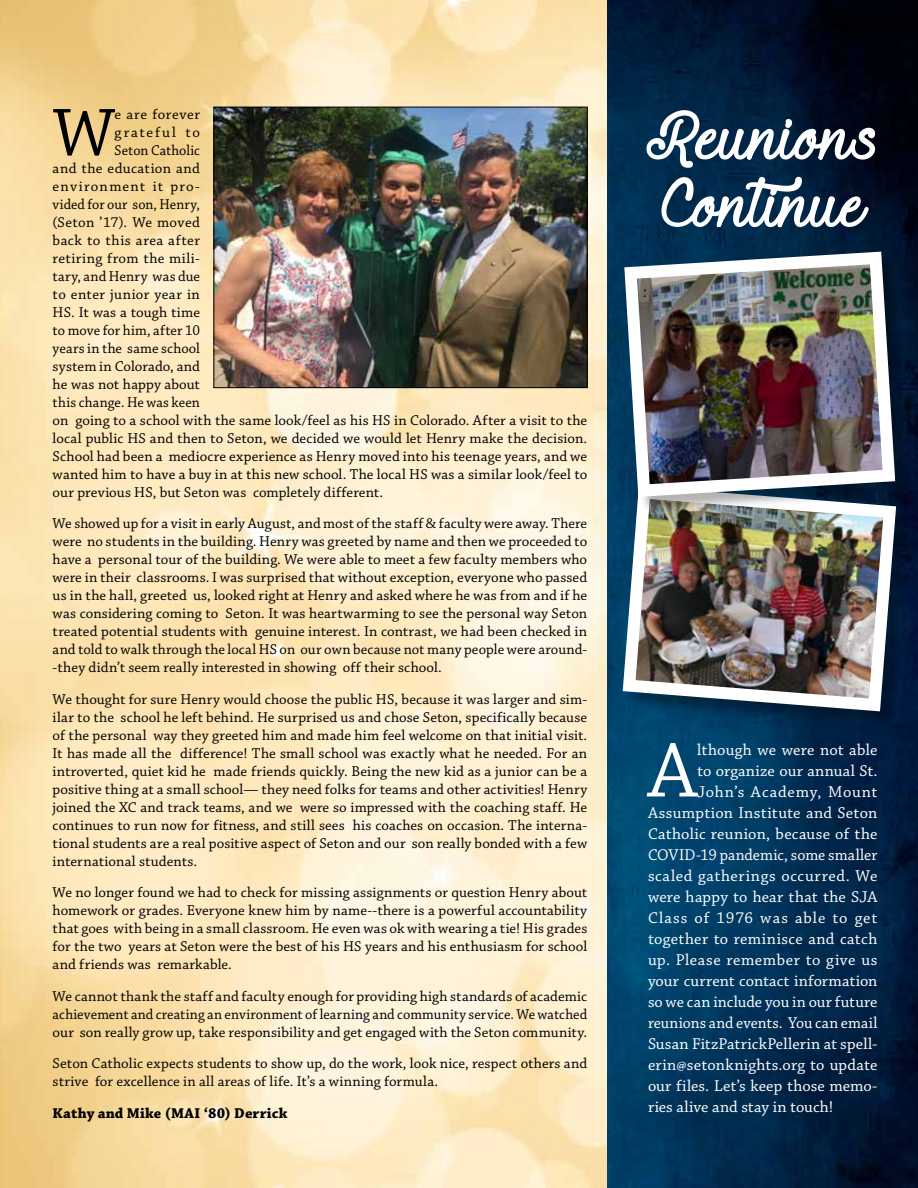
<style>
.page{position:relative;width:918px;height:1188px;background:#fff}
.page>*{position:absolute;margin:0;border:0;box-sizing:border-box;transform-origin:0 0}
.t1{font:81.15px "Chaparral Pro";color:#fff}
.t2{font:70.35px "Chaparral Pro";color:#000}
.t3{font:54px/67.5px "Requited Script Demo";color:#fff}
.t4{font:16.5px "Chaparral Pro";letter-spacing:.015em;color:#fff}
.t5{font:16.5px "Chaparral Pro";letter-spacing:.015em;color:#fff;scale:.96 1}
.t6{font:16.5px "Chaparral Pro";letter-spacing:.035em;color:#fff}
.t7{font:16.5px "Chaparral Pro";letter-spacing:.06em;color:#fff}
.t8{font:16.5px "Chaparral Pro";letter-spacing:.05em;color:#fff}
.t9{font:15px/18px "Chaparral Pro";letter-spacing:.01em;color:#000;text-align:justify}
.t10{font:15px "Chaparral Pro";letter-spacing:.035em;color:#000}
.t11{font:15px "Chaparral Pro";letter-spacing:.01em;color:#000;scale:.95 1}
.t12{font:700 15px "Chaparral Pro";letter-spacing:.015em;color:#000}
.t13{font:15px "Chaparral Pro";letter-spacing:.01em;color:#000;scale:.96 1}
.t14{font:15px "Chaparral Pro";letter-spacing:.075em;color:#000}
.t15{font:15px "Chaparral Pro";letter-spacing:.12em;color:#000}
</style>
<div class="page">
<img style="left:0;top:0;width:608px;height:1188px">
<img style="left:608px;top:0;width:310px;height:1188px">
<img style="left:216px;top:109px;width:370px;height:277px">
<div style="left:214px;top:107px;width:374px;height:281px;border:1px solid #000"></div>
<div style="left:625px;top:489px;width:288px;height:240px;background:#000;opacity:.3"></div>
<img style="left:616px;top:480px;width:287px;height:238px">
<div style="left:627px;top:254px;width:285px;height:260px;background:#000;opacity:.3"></div>
<img style="left:618px;top:245px;width:284px;height:258px">
<h2 class="t2" style="left:53px;top:94px;width:63px">W</h2>
<p class="t10" style="left:115px;top:106px;width:87px">e are forever</p>
<p class="t15" style="left:115px;top:124px;width:87px">grateful to</p>
<p class="t11" style="left:115px;top:142px;width:91px">Seton Catholic</p>
<p class="t9" style="left:53px;top:160px;width:149px">and the education and</p>
<p class="t14" style="left:53px;top:178px;width:149px">environment it pro-</p>
<p class="t11" style="left:53px;top:196px;width:157px">vided for our son, Henry,</p>
<p class="t9" style="left:53px;top:214px;width:149px">(Seton ’17). We moved</p>
<p class="t10" style="left:53px;top:232px;width:149px">back to this area after</p>
<p class="t10" style="left:53px;top:250px;width:149px">retiring from the mili-</p>
<p class="t9" style="left:53px;top:268px;width:149px">tary, and Henry was due</p>
<p class="t9" style="left:53px;top:286px;width:149px">to enter junior year in</p>
<p class="t9" style="left:53px;top:304px;width:149px">HS. It was a tough time</p>
<p class="t9" style="left:53px;top:322px;width:149px">to move for him, after 10</p>
<p class="t9" style="left:53px;top:340px;width:149px">years in the same school</p>
<p class="t9" style="left:53px;top:358px;width:149px">system in Colorado, and</p>
<p class="t9" style="left:53px;top:376px;width:149px">he was not happy about</p>
<p class="t13" style="left:53px;top:394px;width:155px">this change. He was keen</p>
<p class="t9" style="left:53px;top:412px;width:536px">on going to a school with the same look/feel as his HS in Colorado. After a visit to the</p>
<p class="t9" style="left:53px;top:430px;width:536px">local public HS and then to Seton, we decided we would let Henry make the decision.</p>
<p class="t9" style="left:53px;top:448px;width:536px">School had been a mediocre experience as Henry moved into his teenage years, and we</p>
<p class="t9" style="left:53px;top:466px;width:536px">wanted him to have a buy in at this new school. The local HS was a similar look/feel to</p>
<p class="t9" style="left:53px;top:484px;width:332px">our previous HS, but Seton was completely different.</p>
<p class="t9" style="left:53px;top:515px;width:536px">We showed up for a visit in early August, and most of the staff &amp; faculty were away. There were no students in the building. Henry was greeted by name and then we proceeded to have a personal tour of the building. We were able to meet a few faculty members who were in their classrooms. I was surprised that without exception, everyone who passed us in the hall, greeted us, looked right at Henry and asked where he was from and if he was considering coming to Seton. It was heartwarming to see the personal way Seton treated potential students with genuine interest. In contrast, we had been checked in and told to walk through the local HS on our own because not many people were around--they didn’t seem really interested in showing off their school.</p>
<p class="t9" style="left:53px;top:691px;width:536px">We thought for sure Henry would choose the public HS, because it was larger and sim&shy;ilar to the school he left behind. He surprised us and chose Seton, specifically because of the personal way they greeted him and made him feel welcome on that initial visit.<br>It has made all the difference! The small school was exactly what he needed. For an introverted, quiet kid he made friends quickly. Being the new kid as a junior can be a positive thing at a small school— they need folks for teams and other activities! Henry joined the XC and track teams, and we were so impressed with the coaching staff. He continues to run now for fitness, and still sees his coaches on occasion. The interna&shy;tional students are a real positive aspect of Seton and our son really bonded with a few international students.</p>
<p class="t9" style="left:53px;top:884px;width:536px">We no longer found we had to check for missing assignments or question Henry about homework or grades. Everyone knew him by name--there is a powerful accountability that goes with being in a small classroom. He even was ok with wearing a tie! His grades for the two years at Seton were the best of his HS years and his enthusiasm for school and friends was remarkable.</p>
<p class="t9" style="left:53px;top:988px;width:536px">We cannot thank the staff and faculty enough for providing high standards of academic achievement and creating an environment of learning and community service. We watched our son really grow up, take responsibility and get engaged with the Seton community.</p>
<p class="t9" style="left:53px;top:1055px;width:536px">Seton Catholic expects students to show up, do the work, look nice, respect others and strive for excellence in all areas of life. It’s a winning formula.</p>
<p class="t12" style="left:53px;top:1104px;width:236px">Kathy and Mike (MAI ‘80) Derrick</p>
<h3 class="t3" style="left:647px;top:106px;width:234px">Reunions<br>Continue</h3>
<h1 class="t1" style="left:648px;top:726px;width:51px">A</h1>
<p class="t4" style="left:697px;top:740px;width:182px">lthough we were not able</p>
<p class="t4" style="left:697px;top:761px;width:182px">to organize our annual St.</p>
<p class="t8" style="left:697px;top:782px;width:182px">John’s Academy, Mount</p>
<p class="t4" style="left:648px;top:803px;width:231px">Assumption Institute and Seton</p>
<p class="t4" style="left:648px;top:824px;width:231px">Catholic reunion, because of the</p>
<p class="t4" style="left:648px;top:845px;width:231px">COVID-19 pandemic, some smaller</p>
<p class="t6" style="left:648px;top:866px;width:231px">scaled gatherings occurred. We</p>
<p class="t4" style="left:648px;top:887px;width:231px">were happy to hear that the SJA</p>
<p class="t7" style="left:648px;top:908px;width:231px">Class of 1976 was able to get</p>
<p class="t4" style="left:648px;top:929px;width:231px">together to reminisce and catch</p>
<p class="t4" style="left:648px;top:950px;width:231px">up. Please remember to give us</p>
<p class="t4" style="left:648px;top:971px;width:231px">your current contact information</p>
<p class="t4" style="left:648px;top:992px;width:231px">so we can include you in our future</p>
<p class="t5" style="left:648px;top:1013px;width:241px">reunions and events. You can email</p>
<p class="t4" style="left:648px;top:1034px;width:231px">Susan FitzPatrickPellerin at spell-</p>
<p class="t4" style="left:648px;top:1055px;width:231px">erin@setonknights.org to update</p>
<p class="t4" style="left:648px;top:1076px;width:231px">our files. Let’s keep those memo-</p>
<p class="t4" style="left:648px;top:1097px;width:187px">ries alive and stay in touch!</p>
</div>
